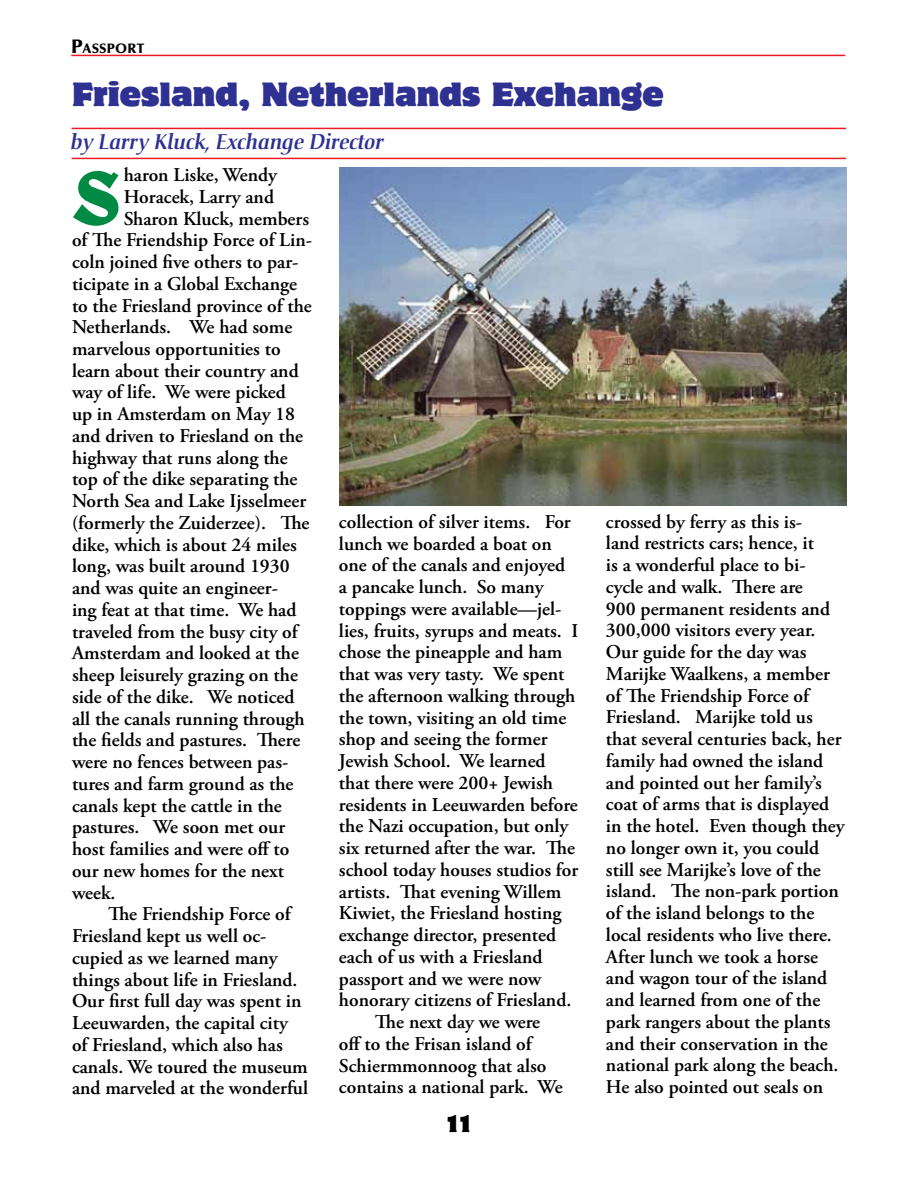
<style>
.page{position:relative;width:918px;height:1188px;background:#fff}
.page>*{position:absolute;margin:0;border:0;box-sizing:border-box;transform-origin:0 0}
.t1{font:700 76.8px "Belwe";color:#008a43}
.t2{font:30px "Motter Corpus Std";color:#2e3192}
.t3{font:italic 500 21px "Christiana";color:#2e3192}
.t4{font:21px "Motter Corpus Std";color:#000}
.t5{font:600 19.5px/21.8px "Adobe Garamond Pro";color:#000}
.t6{font:900 13.65px "Optima LT Std";color:#000}
.s1{font-size:19.5px}
</style>
<div class="page">
<hr style="left:71px;top:55px;width:774px;height:1px;background:#ed1c24">
<hr style="left:72px;top:128px;width:774px;height:1px;background:#ed1c24">
<hr style="left:72px;top:158px;width:774px;height:1px;background:#ed1c24">
<img style="left:339px;top:167px;width:507px;height:338px">
<p class="t6" style="left:71px;top:41px;width:75px"><span class="s1">P</span>ASSPORT</p>
<h2 class="t2" style="left:72px;top:75px;width:593px">Friesland, Netherlands Exchange</h2>
<p class="t3" style="left:72px;top:129px;width:314px">by Larry Kluck, Exchange Director</p>
<h1 class="t1" style="left:72px;top:152px;width:51px">S</h1>
<p class="t5" style="left:124px;top:164px;width:155px">haron Liske, Wendy</p>
<p class="t5" style="left:124px;top:186px;width:152px">Horacek, Larry and</p>
<p class="t5" style="left:124px;top:208px;width:187px">Sharon Kluck, members</p>
<p class="t5" style="left:72px;top:229px;width:241px">of The Friendship Force of Lin-</p>
<p class="t5" style="left:72px;top:251px;width:228px">coln joined five others to par-</p>
<p class="t5" style="left:72px;top:273px;width:227px">ticipate in a Global Exchange</p>
<p class="t5" style="left:72px;top:295px;width:241px">to the Friesland province of the</p>
<p class="t5" style="left:72px;top:316px;width:222px">Netherlands. We had some</p>
<p class="t5" style="left:72px;top:338px;width:210px">marvelous opportunities to</p>
<p class="t5" style="left:72px;top:360px;width:228px">learn about their country and</p>
<p class="t5" style="left:72px;top:382px;width:215px">way of life. We were picked</p>
<p class="t5" style="left:72px;top:403px;width:225px">up in Amsterdam on May 18</p>
<p class="t5" style="left:72px;top:425px;width:233px">and driven to Friesland on the</p>
<p class="t5" style="left:72px;top:447px;width:217px">highway that runs along the</p>
<p class="t5" style="left:72px;top:469px;width:227px">top of the dike separating the</p>
<p class="t5" style="left:72px;top:490px;width:236px">North Sea and Lake Ijsselmeer</p>
<p class="t5" style="left:72px;top:512px;width:239px">(formerly the Zuiderzee). The</p>
<p class="t5" style="left:72px;top:534px;width:226px">dike, which is about 24 miles</p>
<p class="t5" style="left:72px;top:556px;width:219px">long, was built around 1930</p>
<p class="t5" style="left:72px;top:577px;width:207px">and was quite an engineer-</p>
<p class="t5" style="left:72px;top:599px;width:226px">ing feat at that time. We had</p>
<p class="t5" style="left:72px;top:621px;width:227px">traveled from the busy city of</p>
<p class="t5" style="left:72px;top:643px;width:229px">Amsterdam and looked at the</p>
<p class="t5" style="left:72px;top:664px;width:228px">sheep leisurely grazing on the</p>
<p class="t5" style="left:72px;top:686px;width:224px">side of the dike. We noticed</p>
<p class="t5" style="left:72px;top:708px;width:234px">all the canals running through</p>
<p class="t5" style="left:72px;top:730px;width:230px">the fields and pastures. There</p>
<p class="t5" style="left:72px;top:751px;width:218px">were no fences between pas-</p>
<p class="t5" style="left:72px;top:773px;width:223px">tures and farm ground as the</p>
<p class="t5" style="left:72px;top:795px;width:211px">canals kept the cattle in the</p>
<p class="t5" style="left:72px;top:817px;width:215px">pastures. We soon met our</p>
<p class="t5" style="left:72px;top:838px;width:219px">host families and were off to</p>
<p class="t5" style="left:72px;top:860px;width:214px">our new homes for the next</p>
<p class="t5" style="left:72px;top:882px;width:45px">week.</p>
<p class="t5" style="left:108px;top:903px;width:184px">The Friendship Force of</p>
<p class="t5" style="left:72px;top:925px;width:196px">Friesland kept us well oc-</p>
<p class="t5" style="left:72px;top:947px;width:207px">cupied as we learned many</p>
<p class="t5" style="left:72px;top:969px;width:227px">things about life in Friesland.</p>
<p class="t5" style="left:72px;top:990px;width:231px">Our first full day was spent in</p>
<p class="t5" style="left:72px;top:1012px;width:217px">Leeuwarden, the capital city</p>
<p class="t5" style="left:72px;top:1034px;width:212px">of Friesland, which also has</p>
<p class="t5" style="left:72px;top:1056px;width:237px">canals. We toured the museum</p>
<p class="t5" style="left:72px;top:1077px;width:238px">and marveled at the wonderful</p>
<p class="t5" style="left:339px;top:511px;width:233px">collection of silver items. For</p>
<p class="t5" style="left:339px;top:533px;width:214px">lunch we boarded a boat on</p>
<p class="t5" style="left:339px;top:555px;width:228px">one of the canals and enjoyed</p>
<p class="t5" style="left:339px;top:576px;width:206px">a pancake lunch. So many</p>
<p class="t5" style="left:339px;top:598px;width:224px">toppings were available—jel-</p>
<p class="t5" style="left:339px;top:620px;width:241px">lies, fruits, syrups and meats. I</p>
<p class="t5" style="left:339px;top:642px;width:225px">chose the pineapple and ham</p>
<p class="t5" style="left:339px;top:663px;width:227px">that was very tasty. We spent</p>
<p class="t5" style="left:339px;top:685px;width:238px">the afternoon walking through</p>
<p class="t5" style="left:339px;top:707px;width:229px">the town, visiting an old time</p>
<p class="t5" style="left:339px;top:729px;width:210px">shop and seeing the former</p>
<p class="t5" style="left:339px;top:750px;width:208px">Jewish School. We learned</p>
<p class="t5" style="left:339px;top:772px;width:216px">that there were 200+ Jewish</p>
<p class="t5" style="left:339px;top:794px;width:240px">residents in Leeuwarden before</p>
<p class="t5" style="left:339px;top:816px;width:231px">the Nazi occupation, but only</p>
<p class="t5" style="left:339px;top:837px;width:238px">six returned after the war. The</p>
<p class="t5" style="left:339px;top:859px;width:241px">school today houses studios for</p>
<p class="t5" style="left:339px;top:881px;width:224px">artists. That evening Willem</p>
<p class="t5" style="left:339px;top:902px;width:224px">Kiwiet, the Friesland hosting</p>
<p class="t5" style="left:339px;top:924px;width:219px">exchange director, presented</p>
<p class="t5" style="left:339px;top:946px;width:205px">each of us with a Friesland</p>
<p class="t5" style="left:339px;top:968px;width:204px">passport and we were now</p>
<p class="t5" style="left:339px;top:989px;width:234px">honorary citizens of Friesland.</p>
<p class="t5" style="left:375px;top:1011px;width:167px">The next day we were</p>
<p class="t5" style="left:339px;top:1033px;width:194px">off to the Frisan island of</p>
<p class="t5" style="left:339px;top:1055px;width:209px">Schiermmonnoog that also</p>
<p class="t5" style="left:339px;top:1076px;width:225px">contains a national park. We</p>
<p class="t4" style="left:445px;top:1111px;width:30px">11</p>
<p class="t5" style="left:606px;top:511px;width:240px">crossed by ferry as this is-<br>land restricts cars; hence, it<br>is a wonderful place to bi&shy;cycle and walk. There are<br>900 permanent residents and<br>300,000 visitors every year.<br>Our guide for the day was<br>Marijke Waalkens, a member of The Friendship Force of<br>Friesland. Marijke told us that several centuries back, her family had owned the island and pointed out her family’s coat of arms that is displayed in the hotel. Even though they no longer own it, you could still see Marijke’s love of the island. The non-park portion of the island belongs to the local residents who live there.<br>After lunch we took a horse and wagon tour of the island and learned from one of the park rangers about the plants and their conservation in the national park along the beach.<br>He also pointed out seals on</p>
</div>
